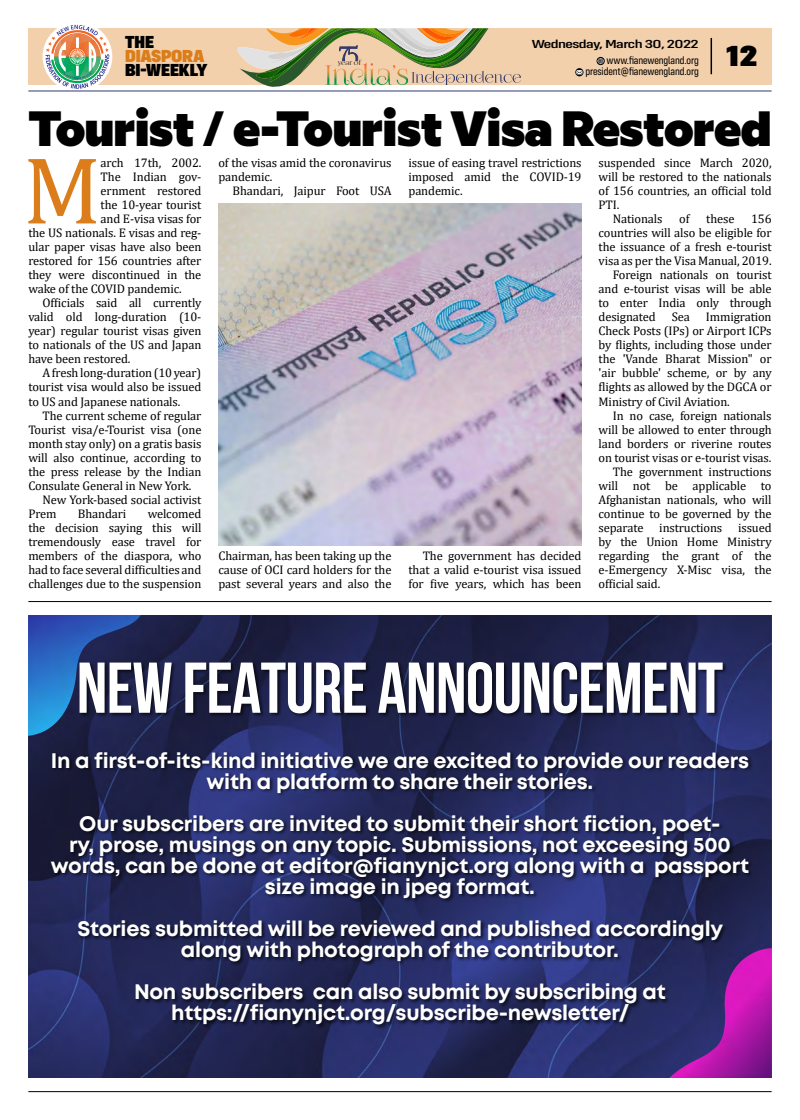
<style>
.page{position:relative;width:800px;height:1120px;background:#fff}
.page>*{position:absolute;margin:0;border:0;box-sizing:border-box;transform-origin:0 0}
.t1{font:96.5px "Cambria";color:#da7d1a}
.t2{font:700 71.7px "Bebas Neue";letter-spacing:-.01em;color:#fff}
.t3{font:900 49.5px "Milliard";letter-spacing:-.01em;color:#000}
.t4{font:900 30px "Config Condensed";color:#000;scale:1.3 1}
.t5{font:700 21px/21px "Mont";letter-spacing:-.01em;color:#fff;text-align:center}
.t6{font:900 18px "Config Condensed";letter-spacing:-.035em;color:#000;scale:1.2 1}
.t7{font:900 18px "Config Condensed";letter-spacing:-.03em;color:#da7d1a;scale:1.2 1}
.t8{font:12.5px/14px "Cambria";letter-spacing:-.01em;color:#000;text-align:justify}
.t9{font:500 12px "Config Condensed";letter-spacing:-.03em;color:#000;scale:1.5 1}
.t10{font:11px/11.2px "Config Condensed";letter-spacing:-.01em;color:#000;text-align:right}
.t11{font:6.4px "Foglihten No 07";color:#000}
</style>
<div class="page">
<div style="left:28px;top:28px;width:743px;height:57px;background:#f3d0ac"></div>
<div style="left:43px;top:22px;width:69px;height:69px;background:#fff;border-radius:50%"></div>
<svg style="left:45px;top:25px;width:64px;height:64px"></svg>
<svg style="left:596px;top:57px;width:8px;height:8px"></svg>
<svg style="left:597px;top:58px;width:6px;height:6px"></svg>
<svg style="left:575px;top:68px;width:8px;height:8px"></svg>
<svg style="left:576px;top:70px;width:6px;height:4px"></svg>
<svg style="left:237px;top:28px;width:284px;height:59px"></svg>
<hr style="left:28px;top:91px;width:743px;height:1px;background:#31396d">
<hr style="left:710px;top:38px;width:1px;height:36px;background:#000">
<hr style="left:28px;top:1091px;width:743px;height:1px;background:#000">
<img style="left:218px;top:204px;width:363px;height:341px">
<hr style="left:28px;top:601px;width:743px;height:1px;background:#000">
<img style="left:28px;top:615px;width:743px;height:462px">
<div style="left:78px;top:661px;width:650px;height:57px;background:#000;opacity:.7"></div>
<div style="left:50px;top:751px;width:703px;height:278px;background:#000;opacity:.7"></div>
<h3 class="t6" style="left:125px;top:31px;width:26px">THE</h3>
<h3 class="t7" style="left:125px;top:45px;width:68px">DIASPORA</h3>
<h3 class="t6" style="left:125px;top:59px;width:70px">BI-WEEKLY</h3>
<p class="t11" style="left:338px;top:59px;width:25px">year of</p>
<p class="t9" style="left:531px;top:37px;width:113px">Wednesday, March 30, 2022</p>
<p class="t10" style="left:585px;top:55px;width:115px">www.fianewengland.org president@fianewengland.org</p>
<h3 class="t4" style="left:725px;top:38px;width:26px">12</h3>
<h3 class="t3" style="left:28px;top:90px;width:744px">Tourist / e-Tourist Visa Restored</h3>
<h1 class="t1" style="left:23px;top:134px;width:80px">M</h1>
<p class="t8" style="left:101px;top:156px;width:102px">arch 17th, 2002.</p>
<p class="t8" style="left:218px;top:156px;width:174px">of the visas amid the coronavirus pandemic.</p>
<p class="t8" style="left:232px;top:184px;width:160px">Bhandari, Jaipur Foot USA</p>
<p class="t8" style="left:408px;top:156px;width:174px">issue of easing travel restrictions imposed amid the COVID-19 pandemic.</p>
<p class="t8" style="left:598px;top:156px;width:174px">suspended since March 2020,</p>
<p class="t8" style="left:598px;top:170px;width:174px">will be restored to the nationals</p>
<p class="t8" style="left:598px;top:184px;width:174px">of 156 countries, an official told</p>
<p class="t8" style="left:598px;top:198px;width:22px">PTI.</p>
<p class="t8" style="left:612px;top:212px;width:51px">Nationals</p>
<p class="t8" style="left:679px;top:212px;width:12px">of</p>
<p class="t8" style="left:706px;top:212px;width:30px">these</p>
<p class="t8" style="left:751px;top:212px;width:22px">156</p>
<p class="t8" style="left:598px;top:226px;width:174px">countries will also be eligible for</p>
<p class="t8" style="left:598px;top:240px;width:174px">the issuance of a fresh e-tourist</p>
<p class="t8" style="left:598px;top:254px;width:174px">visa as per the Visa Manual, 2019.</p>
<p class="t8" style="left:612px;top:268px;width:160px">Foreign nationals on tourist</p>
<p class="t8" style="left:598px;top:282px;width:174px">and e-tourist visas will be able</p>
<p class="t8" style="left:598px;top:296px;width:174px">to enter India only through</p>
<p class="t8" style="left:598px;top:310px;width:59px">designated</p>
<p class="t8" style="left:671px;top:310px;width:20px">Sea</p>
<p class="t8" style="left:101px;top:170px;width:102px">The Indian gov-</p>
<p class="t8" style="left:101px;top:184px;width:102px">ernment restored</p>
<p class="t8" style="left:101px;top:198px;width:102px">the 10-year tourist</p>
<p class="t8" style="left:101px;top:212px;width:102px">and E-visa visas for</p>
<p class="t8" style="left:28px;top:226px;width:174px">the US nationals. E visas and reg-</p>
<p class="t8" style="left:28px;top:240px;width:174px">ular paper visas have also been</p>
<p class="t8" style="left:28px;top:254px;width:174px">restored for 156 countries after</p>
<p class="t8" style="left:28px;top:268px;width:174px">they were discontinued in the</p>
<p class="t8" style="left:28px;top:282px;width:155px">wake of the COVID pandemic.</p>
<p class="t8" style="left:43px;top:296px;width:160px">Officials said all currently</p>
<p class="t8" style="left:28px;top:310px;width:174px">valid old long-duration (10-</p>
<p class="t8" style="left:28px;top:324px;width:174px">year) regular tourist visas given</p>
<p class="t8" style="left:28px;top:338px;width:174px">to nationals of the US and Japan</p>
<p class="t8" style="left:28px;top:352px;width:103px">have been restored.</p>
<p class="t8" style="left:43px;top:366px;width:160px">A fresh long-duration (10 year)</p>
<p class="t8" style="left:28px;top:380px;width:174px">tourist visa would also be issued</p>
<p class="t8" style="left:28px;top:394px;width:153px">to US and Japanese nationals.</p>
<p class="t8" style="left:43px;top:408px;width:160px">The current scheme of regular</p>
<p class="t8" style="left:28px;top:422px;width:174px">Tourist visa/e-Tourist visa (one</p>
<p class="t8" style="left:28px;top:436px;width:174px">month stay only) on a gratis basis</p>
<p class="t8" style="left:28px;top:450px;width:174px">will also continue, according to</p>
<p class="t8" style="left:28px;top:464px;width:174px">the press release by the Indian</p>
<p class="t8" style="left:28px;top:478px;width:164px">Consulate General in New York.</p>
<p class="t8" style="left:43px;top:492px;width:160px">New York-based social activist</p>
<p class="t8" style="left:28px;top:506px;width:30px">Prem</p>
<p class="t8" style="left:78px;top:506px;width:50px">Bhandari</p>
<p class="t8" style="left:598px;top:310px;width:174px;text-indent:107px">Immigration Check Posts (IPs) or Airport ICPs by flights, including those under the 'Vande Bharat Mission" or 'air bubble' scheme, or by any flights as allowed by the DGCA or Ministry of Civil Aviation.</p>
<p class="t8" style="left:612px;top:408px;width:160px">In no case, foreign nationals</p>
<p class="t8" style="left:598px;top:422px;width:174px">will be allowed to enter through</p>
<p class="t8" style="left:598px;top:436px;width:174px">land borders or riverine routes</p>
<p class="t8" style="left:598px;top:450px;width:174px">on tourist visas or e-tourist visas.</p>
<p class="t8" style="left:612px;top:464px;width:160px">The government instructions</p>
<p class="t8" style="left:598px;top:478px;width:174px">will not be applicable to</p>
<p class="t8" style="left:598px;top:492px;width:174px">Afghanistan nationals, who will</p>
<p class="t8" style="left:598px;top:506px;width:174px">continue to be governed by the</p>
<p class="t8" style="left:598px;top:520px;width:46px">separate</p>
<p class="t8" style="left:659px;top:520px;width:64px">instructions</p>
<p class="t8" style="left:28px;top:506px;width:174px;text-indent:119px">welcomed the decision saying this will tremendously ease travel for members of the diaspora, who had to face several difficulties and challenges due to the suspension</p>
<p class="t8" style="left:598px;top:520px;width:174px;text-indent:139px">issued by the Union Home Ministry regarding the grant of the e-Emergency X-Misc visa, the official said.</p>
<p class="t8" style="left:218px;top:548px;width:174px">Chairman, has been taking up the cause of OCI card holders for the past several years and also the</p>
<p class="t8" style="left:408px;top:548px;width:174px;text-indent:14px">The government has decided that a valid e-tourist visa issued for five years, which has been</p>
<h2 class="t2" style="left:77px;top:648px;width:648px">NEW FEATURE ANNOUNCEMENT</h2>
<h3 class="t5" style="left:51px;top:750px;width:699px">In a first-of-its-kind initiative we are excited to provide our readers with a platform to share their stories.</h3>
<h3 class="t5" style="left:51px;top:813px;width:699px">Our subscribers are invited to submit their short fiction, poet-<br>ry, prose, musings on any topic. Submissions, not exceesing 500 words, can be done at editor@fianynjct.org along with a passport size image in jpeg format.</h3>
<h3 class="t5" style="left:77px;top:918px;width:647px">Stories submitted will be reviewed and published accordingly along with photograph of the contributor.</h3>
<h3 class="t5" style="left:134px;top:981px;width:533px">Non subscribers can also submit by subscribing at https://fianynjct.org/subscribe-newsletter/</h3>
</div>
